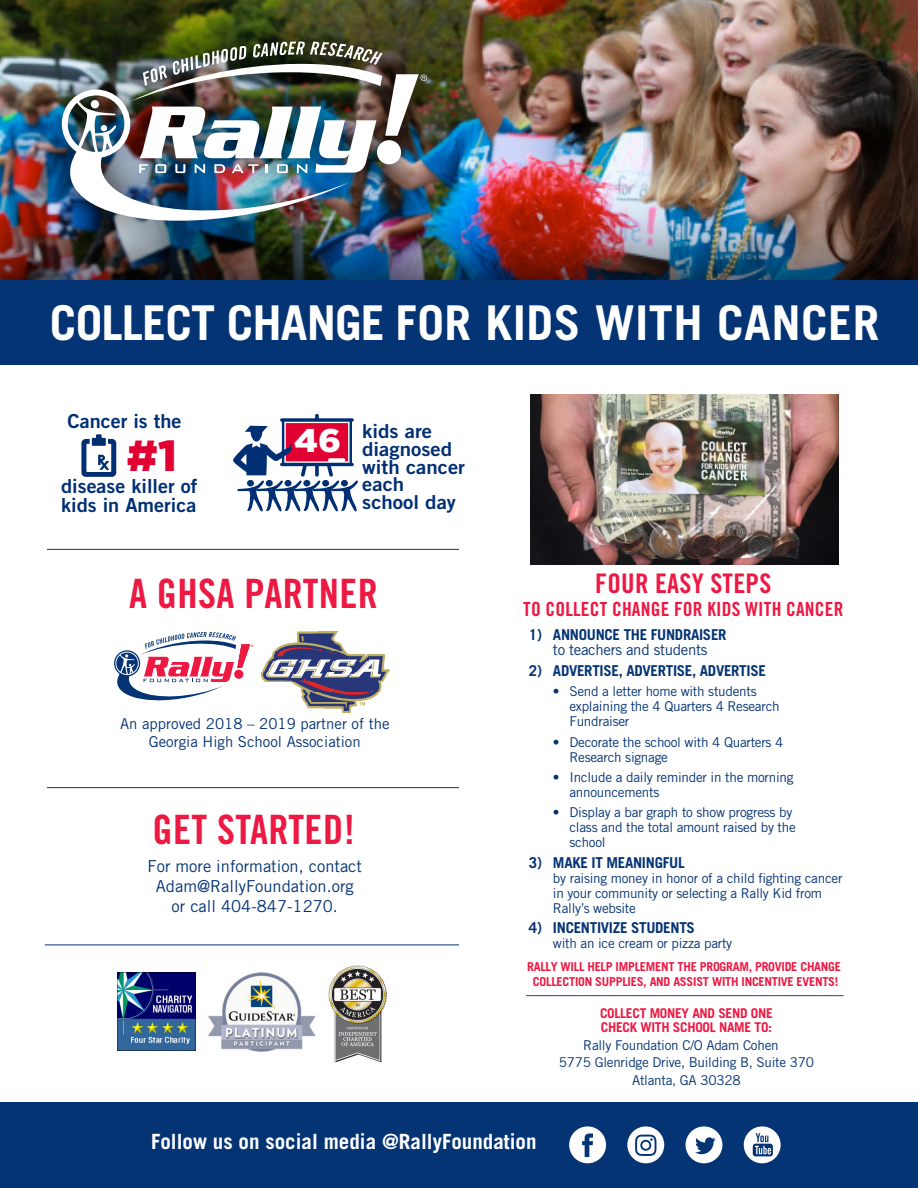
<style>
.page{position:relative;width:918px;height:1188px;background:#fff}
.page>*{position:absolute;margin:0;border:0;box-sizing:border-box;transform-origin:0 0}
.t1{font:700 48px "Trade Gothic";letter-spacing:.01em;color:#fff}
.t2{font:900 43.5px "Gotham";color:#e00031}
.t3{font:40.5px "Trade Gothic Bold Cond Twenty";letter-spacing:.01em;color:#ed1943}
.t4{font:27px "Trade Gothic Bold Cond Twenty";letter-spacing:.01em;color:#ed1943}
.t5{font:700 21px "Trade Gothic";color:#fff}
.t6{font:19.5px "Trade Gothic Bold Cond Twenty";letter-spacing:.01em;color:#ed1943}
.t7{font:19.35px/18.9px "Trade Gothic Bold Two";color:#002f73}
.t8{font:19.2px/17.5px "Trade Gothic Bold Two";color:#002f73;scale:1.06 1}
.t9{font:16.5px/19.8px "Trade Gothic";color:#053474;text-align:center}
.t10{font:700 15px "Trade Gothic";letter-spacing:-.02em;color:#053474}
.t11{font:15px/18px "Trade Gothic";color:#053474;text-align:center}
.t12{font:15px "Trade Gothic";letter-spacing:-.02em;color:#053474}
.t13{font:13.5px/15px "Trade Gothic";letter-spacing:-.02em;color:#053474}
.t14{font:700 13.5px/14.4px "Trade Gothic";letter-spacing:-.02em;color:#ed1943}
.t15{font:700 12.3px/14.9px "Trade Gothic";letter-spacing:-.02em;color:#ed1943;text-align:center}
.s1{font-family:"Gotham";font-weight:900;font-size:32.7px;color:#fff}
</style>
<div class="page">
<img style="left:0;top:0;width:918px;height:187px">
<div style="left:0;top:1103px;width:918px;height:85px;background:#053474"></div>
<hr style="left:47px;top:549px;width:412px;height:1px;background:#053474">
<img style="left:262px;top:631px;width:128px;height:82px">
<svg style="left:114px;top:632px;width:139px;height:68px"></svg>
<img style="left:0;top:187px;width:918px;height:94px">
<div style="left:0;top:281px;width:918px;height:84px;background:#053474"></div>
<img style="left:27px;top:7px;width:430px;height:250px">
<img style="left:62px;top:42px;width:365px;height:179px">
<div style="left:377px;top:140px;width:24px;height:24px;background:#fff;border-radius:50%"></div>
<img style="left:531px;top:394px;width:308px;height:171px">
<svg style="left:233px;top:414px;width:125px;height:97px"></svg>
<svg style="left:81px;top:434px;width:35px;height:43px"></svg>
<hr style="left:47px;top:787px;width:412px;height:1px;background:#053474">
<hr style="left:45px;top:945px;width:414px;height:1px;background:#053474">
<img style="left:328px;top:965px;width:59px;height:98px">
<img style="left:208px;top:973px;width:108px;height:78px">
<img style="left:118px;top:973px;width:77px;height:77px">
<hr style="left:526px;top:995px;width:318px;height:1px;background:#24408e">
<div style="left:686px;top:1126px;width:36px;height:37px;background:#fff;border-radius:50%"></div>
<svg style="left:695px;top:1137px;width:21px;height:17px"></svg>
<div style="left:569px;top:1126px;width:37px;height:37px;background:#fff;border-radius:50%"></div>
<svg style="left:582px;top:1134px;width:11px;height:23px"></svg>
<div style="left:627px;top:1126px;width:37px;height:37px;background:#fff;border-radius:50%"></div>
<svg style="left:635px;top:1135px;width:21px;height:21px"></svg>
<div style="left:744px;top:1126px;width:37px;height:37px;background:#fff;border-radius:50%"></div>
<svg style="left:753px;top:1133px;width:20px;height:23px"></svg>
<h1 class="t1" style="left:50px;top:294px;width:831px">COLLECT CHANGE FOR KIDS WITH CANCER</h1>
<h3 class="t7" style="left:68px;top:411px;width:116px">Cancer is the</h3>
<h2 class="t2" style="left:127px;top:431px;width:52px">#1</h2>
<h3 class="t7" style="left:61px;top:477px;width:138px">disease killer of kids in America</h3>
<h3 class="t8" style="left:362px;top:422px;width:99px;text-indent:-68px"><span class="s1">46</span> kids are diagnosed with cancer each school day</h3>
<h3 class="t3" style="left:129px;top:569px;width:250px">A GHSA PARTNER</h3>
<p class="t11" style="left:120px;top:715px;width:271px">An approved 2018 – 2019 partner of the<br>Georgia High School Association</p>
<h3 class="t3" style="left:152px;top:805px;width:204px">GET STARTED!</h3>
<p class="t9" style="left:148px;top:856px;width:216px">For more information, contact<br>Adam@RallyFoundation.org or call 404-847-1270.</p>
<h3 class="t4" style="left:595px;top:567px;width:178px">FOUR EASY STEPS</h3>
<h3 class="t6" style="left:523px;top:597px;width:322px">TO COLLECT CHANGE FOR KIDS WITH CANCER</h3>
<p class="t10" style="left:529px;top:626px;width:199px">1) ANNOUNCE THE FUNDRAISER</p>
<p class="t12" style="left:553px;top:641px;width:156px">to teachers and students</p>
<p class="t10" style="left:529px;top:661px;width:238px">2) ADVERTISE, ADVERTISE, ADVERTISE</p>
<p class="t13" style="left:569px;top:684px;width:212px;text-indent:-16px">• Send a letter home with students explaining the 4 Quarters 4 Research<br>Fundraiser</p>
<p class="t13" style="left:569px;top:734px;width:216px;text-indent:-16px">• Decorate the school with 4 Quarters 4<br>Research signage</p>
<p class="t13" style="left:569px;top:770px;width:226px;text-indent:-16px">• Include a daily reminder in the morning announcements</p>
<p class="t13" style="left:569px;top:805px;width:228px;text-indent:-16px">• Display a bar graph to show progress by class and the total amount raised by the school</p>
<p class="t10" style="left:529px;top:853px;width:157px">3) MAKE IT MEANINGFUL</p>
<p class="t13" style="left:553px;top:870px;width:291px">by raising money in honor of a child fighting cancer in your community or selecting a Rally Kid from<br>Rally’s website</p>
<p class="t10" style="left:529px;top:919px;width:167px">4) INCENTIVIZE STUDENTS</p>
<p class="t13" style="left:553px;top:936px;width:181px">with an ice cream or pizza party</p>
<p class="t15" style="left:527px;top:959px;width:315px">RALLY WILL HELP IMPLEMENT THE PROGRAM, PROVIDE CHANGE<br>COLLECTION SUPPLIES, AND ASSIST WITH INCENTIVE EVENTS!</p>
<p class="t14" style="left:600px;top:1006px;width:174px">COLLECT MONEY AND SEND ONE<br>CHECK WITH SCHOOL NAME TO:</p>
<p class="t13" style="left:583px;top:1037px;width:197px">Rally Foundation C/O Adam Cohen</p>
<p class="t13" style="left:559px;top:1055px;width:257px">5775 Glenridge Drive, Building B, Suite 370</p>
<p class="t13" style="left:632px;top:1072px;width:110px">Atlanta, GA 30328</p>
<h3 class="t5" style="left:151px;top:1129px;width:387px">Follow us on social media @RallyFoundation</h3>
</div>
